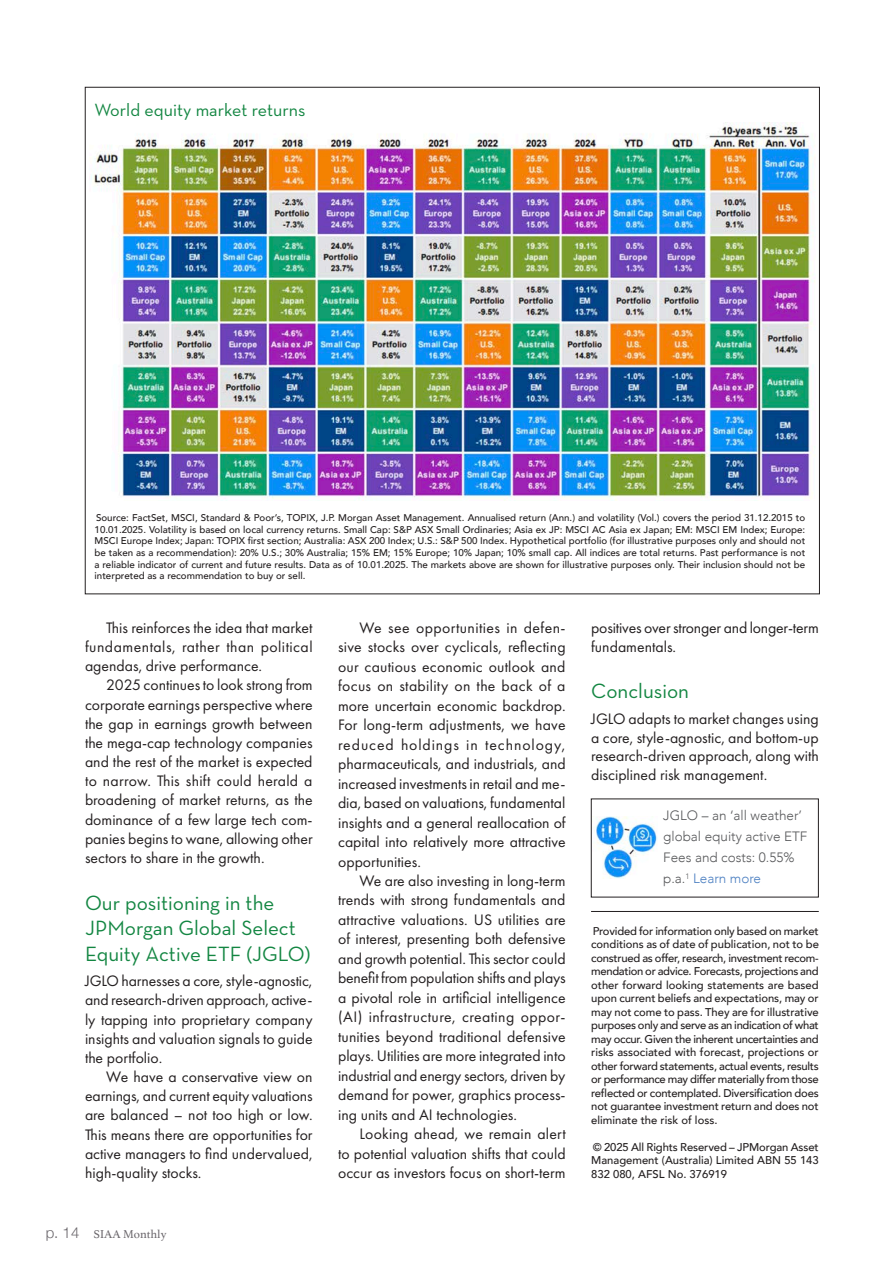
<style>
.page{position:relative;width:893px;height:1263px;background:#fff}
.page>*{position:absolute;margin:0;border:0;box-sizing:border-box;transform-origin:0 0}
.t1{font:21px/25.5px "Neutraface Text";color:#138642}
.t2{font:18px "Neutraface Text";color:#138642}
.t3{font:15.75px/19.5px "Futura PT";color:#231f20;text-align:justify}
.t4{font:300 13.5px/21px "Avenir";color:#57585a}
.t5{font:12px "Athelas";color:#6a666b}
.t6{font:500 11.25px/13.5px "Avenir";color:#231f20;text-align:justify}
.t7{font:500 9.75px/11.7px "Avenir";color:#231f20;text-align:justify}
.s1{font-family:"Helvetica Neue";font-weight:300;font-size:15px}
.s2{color:#4b7fc1}
</style>
<div class="page">
<hr style="left:591px;top:911px;width:228px;height:1px;background:#231f20">
<img style="left:91px;top:123px;width:724px;height:378px">
<img style="left:594px;top:817px;width:64px;height:62px">
<div style="left:591px;top:799px;width:228px;height:98px;border:1px solid #231f20"></div>
<p class="t2" style="left:95px;top:103px;width:212px">World equity market returns</p>
<p class="t7" style="left:95px;top:513px;width:712px">Source: FactSet, MSCI, Standard &amp; Poor’s, TOPIX, J.P. Morgan Asset Management. Annualised return (Ann.) and volatility (Vol.) covers the period 31.12.2015 to 10.01.2025. Volatility is based on local currency returns. Small Cap: S&amp;P ASX Small Ordinaries; Asia ex JP: MSCI AC Asia ex Japan; EM: MSCI EM Index; Europe:<br>MSCI Europe Index; Japan: TOPIX first section; Australia: ASX 200 Index; U.S.: S&amp;P 500 Index. Hypothetical portfolio (for illustrative purposes only and should not be taken as a recommendation): 20% U.S.; 30% Australia; 15% EM; 15% Europe; 10% Japan; 10% small cap. All indices are total returns. Past performance is not a reliable indicator of current and future results. Data as of 10.01.2025. The markets above are shown for illustrative purposes only. Their inclusion should not be interpreted as a recommendation to buy or sell.</p>
<p class="t3" style="left:85px;top:619px;width:229px;text-indent:21px">This reinforces the idea that market fundamentals, rather than political agendas, drive performance.</p>
<p class="t3" style="left:85px;top:677px;width:229px;text-indent:21px">2025 continues to look strong from corporate earnings perspective where the gap in earnings growth between the mega-cap technology companies and the rest of the market is expected to narrow. This shift could herald a broadening of market returns, as the dominance of a few large tech com&shy;panies begins to wane, allowing other sectors to share in the growth.</p>
<h1 class="t1" style="left:85px;top:891px;width:227px">Our positioning in the<br>JPMorgan Global Select<br>Equity Active ETF (JGLO)</h1>
<p class="t3" style="left:85px;top:972px;width:229px">JGLO harnesses a core, style-agnostic, and research-driven approach, active&shy;ly tapping into proprietary company insights and valuation signals to guide the portfolio.</p>
<p class="t3" style="left:85px;top:1068px;width:229px;text-indent:21px">We have a conservative view on earnings, and current equity valuations are balanced – not too high or low.<br>This means there are opportunities for active managers to find undervalued, high-quality stocks.</p>
<p class="t5" style="left:46px;top:1230px;width:122px"><span class="s1">p. 14</span> SIAA Monthly</p>
<p class="t3" style="left:338px;top:619px;width:229px;text-indent:21px">We see opportunities in defen&shy;sive stocks over cyclicals, reflecting our cautious economic outlook and focus on stability on the back of a more uncertain economic backdrop.<br>For long-term adjustments, we have reduced holdings in technology, pharmaceuticals, and industrials, and increased investments in retail and me&shy;dia, based on valuations, fundamental insights and a general reallocation of capital into relatively more attractive opportunities.</p>
<p class="t3" style="left:338px;top:872px;width:229px;text-indent:21px">We are also investing in long-term trends with strong fundamentals and attractive valuations. US utilities are of interest, presenting both defensive and growth potential. This sector could benefit from population shifts and plays a pivotal role in artificial intelligence (AI) infrastructure, creating oppor&shy;tunities beyond traditional defensive plays. Utilities are more integrated into industrial and energy sectors, driven by demand for power, graphics process&shy;ing units and AI technologies.</p>
<p class="t3" style="left:338px;top:1125px;width:229px;text-indent:21px">Looking ahead, we remain alert to potential valuation shifts that could occur as investors focus on short-term</p>
<p class="t3" style="left:591px;top:619px;width:229px;line-height:18.9px">positives over stronger and longer-term fundamentals.</p>
<h1 class="t1" style="left:591px;top:680px;width:99px">Conclusion</h1>
<p class="t3" style="left:591px;top:710px;width:229px;line-height:18.9px">JGLO adapts to market changes using a core, style-agnostic, and bottom-up research-driven approach, along with disciplined risk management.</p>
<p class="t4" style="left:663px;top:805px;width:146px">JGLO – an ‘all weather’ global equity active ETF<br>Fees and costs: 0.55% p.a.<sup>1</sup> <span class="s2">Learn more</span></p>
<p class="t6" style="left:591px;top:925px;width:229px">Provided for information only based on market conditions as of date of publication, not to be construed as offer, research, investment recom&shy;mendation or advice. Forecasts, projections and other forward looking statements are based upon current beliefs and expectations, may or may not come to pass. They are for illustrative purposes only and serve as an indication of what may occur. Given the inherent uncertainties and risks associated with forecast, projections or other forward statements, actual events, results or performance may differ materially from those reflected or contemplated. Diversification does not guarantee investment return and does not eliminate the risk of loss.</p>
<p class="t6" style="left:591px;top:1141px;width:229px">© 2025 All Rights Reserved – JPMorgan Asset Management (Australia) Limited ABN 55 143<br>832 080, AFSL No. 376919</p>
</div>
